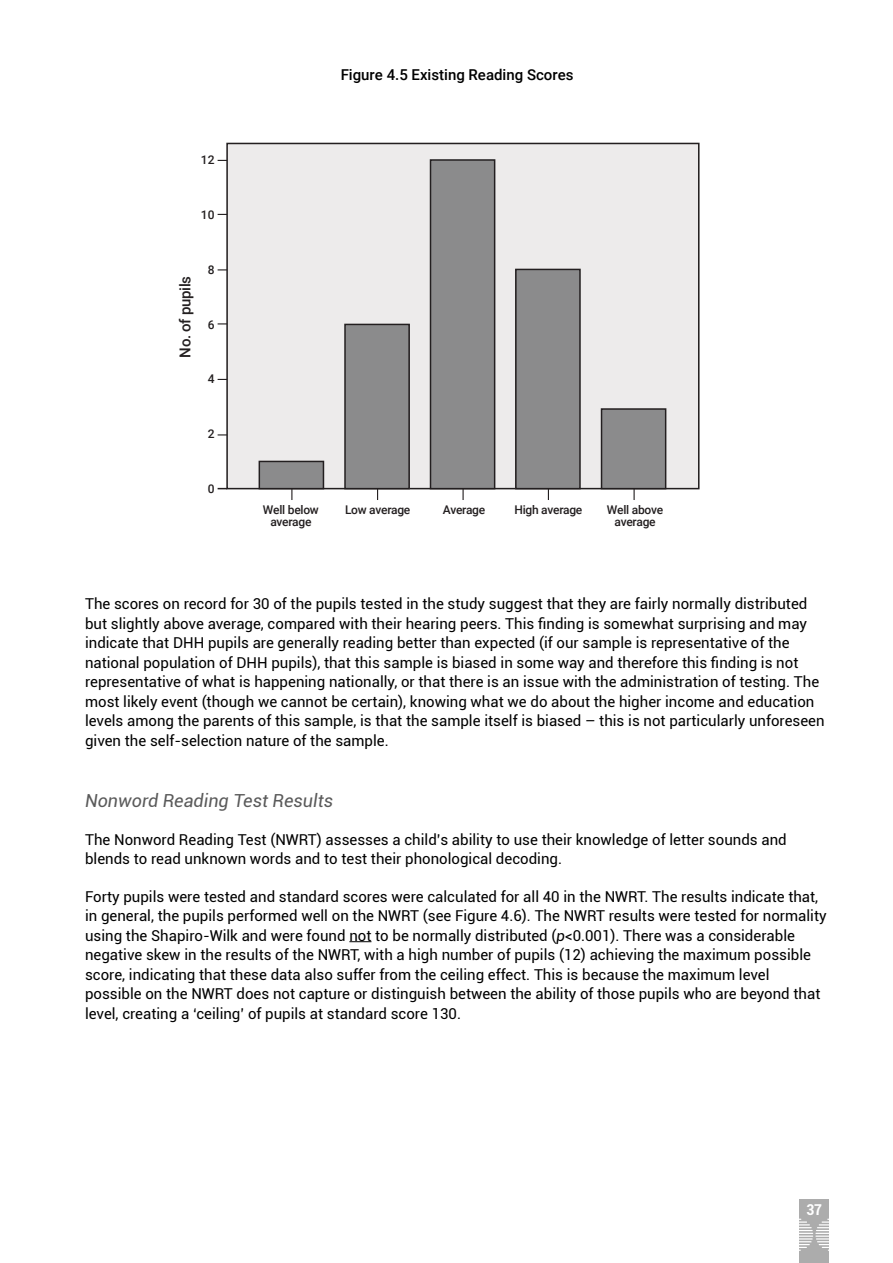
<style>
.page{position:relative;width:893px;height:1263px;background:#fff}
.page>*{position:absolute;margin:0;border:0;box-sizing:border-box;transform-origin:0 0}
.t1{font:italic 18px "Roboto";color:#5a5a5a}
.t2{font:15px/19.5px "Roboto";color:#000}
.t3{font:500 15px "Roboto";color:#000}
.t4{font:500 15px "Roboto";letter-spacing:-.02em;color:#231f20}
.t5{font:700 condensed 15px "Roboto";color:#fff}
.t6{font:500 12px/12px "Roboto";letter-spacing:-.02em;color:#231f20;text-align:center}
.s1{font-style:italic}
</style>
<div class="page">
<div style="left:799px;top:1199px;width:30px;height:64px;background:#acacac"></div>
<svg style="left:799px;top:1219px;width:30px;height:32px"></svg>
<svg style="left:349px;top:941px;width:22px;height:1px"></svg>
<div style="left:227px;top:143px;width:472px;height:346px;background:#edebeb"></div>
<div style="left:226px;top:143px;width:473px;height:346px;border:2px solid #231f20"></div>
<div style="left:516px;top:269px;width:64px;height:220px;background:#8b8b8c"></div>
<div style="left:515px;top:269px;width:66px;height:220px;border:2px solid #231f20"></div>
<div style="left:601px;top:409px;width:65px;height:80px;background:#8b8b8c"></div>
<div style="left:601px;top:408px;width:65px;height:81px;border:2px solid #231f20"></div>
<div style="left:430px;top:160px;width:65px;height:329px;background:#8b8b8c"></div>
<div style="left:430px;top:159px;width:65px;height:330px;border:2px solid #231f20"></div>
<div style="left:345px;top:324px;width:64px;height:165px;background:#8b8b8c"></div>
<div style="left:344px;top:324px;width:66px;height:165px;border:2px solid #231f20"></div>
<div style="left:259px;top:461px;width:64px;height:28px;background:#8b8b8c"></div>
<div style="left:259px;top:461px;width:65px;height:28px;border:2px solid #231f20"></div>
<svg style="left:633px;top:489px;width:2px;height:11px"></svg>
<svg style="left:462px;top:489px;width:2px;height:11px"></svg>
<p class="t6" style="left:201px;top:154px;width:15px">12</p>
<p class="t6" style="left:201px;top:208px;width:15px">10</p>
<p class="t4" style="left:175px;top:358px;width:83px;rotate:-90deg">No. of pupils</p>
<p class="t6" style="left:208px;top:263px;width:8px">8</p>
<p class="t6" style="left:208px;top:318px;width:8px">6</p>
<p class="t6" style="left:208px;top:373px;width:8px">4</p>
<p class="t6" style="left:208px;top:427px;width:8px">2</p>
<p class="t6" style="left:208px;top:482px;width:8px">0</p>
<p class="t3" style="left:341px;top:64px;width:234px">Figure 4.5 Existing Reading Scores</p>
<p class="t6" style="left:263px;top:503px;width:57px">Well below average</p>
<p class="t6" style="left:345px;top:503px;width:67px">Low average</p>
<p class="t6" style="left:607px;top:503px;width:58px">Well above average</p>
<p class="t6" style="left:443px;top:503px;width:44px">Average</p>
<p class="t6" style="left:514px;top:503px;width:69px">High average</p>
<p class="t2" style="left:85px;top:593px;width:741px">The scores on record for 30 of the pupils tested in the study suggest that they are fairly normally distributed but slightly above average, compared with their hearing peers. This finding is somewhat surprising and may indicate that DHH pupils are generally reading better than expected (if our sample is representative of the national population of DHH pupils), that this sample is biased in some way and therefore this finding is not representative of what is happening nationally, or that there is an issue with the administration of testing. The most likely event (though we cannot be certain), knowing what we do about the higher income and education levels among the parents of this sample, is that the sample itself is biased – this is not particularly unforeseen given the self-selection nature of the sample.</p>
<p class="t1" style="left:85px;top:788px;width:250px">Nonword Reading Test Results</p>
<p class="t2" style="left:85px;top:829px;width:703px">The Nonword Reading Test (NWRT) assesses a child’s ability to use their knowledge of letter sounds and blends to read unknown words and to test their phonological decoding.</p>
<p class="t2" style="left:85px;top:886px;width:743px">Forty pupils were tested and standard scores were calculated for all 40 in the NWRT. The results indicate that, in general, the pupils performed well on the NWRT (see Figure 4.6). The NWRT results were tested for normality using the Shapiro-Wilk and were found not to be normally distributed (<span class="s1">p</span>&lt;0.001). There was a considerable negative skew in the results of the NWRT, with a high number of pupils (12) achieving the maximum possible score, indicating that these data also suffer from the ceiling effect. This is because the maximum level possible on the NWRT does not capture or distinguish between the ability of those pupils who are beyond that level, creating a ‘ceiling’ of pupils at standard score 130.</p>
<p class="t5" style="left:806px;top:1199px;width:17px">37</p>
</div>
